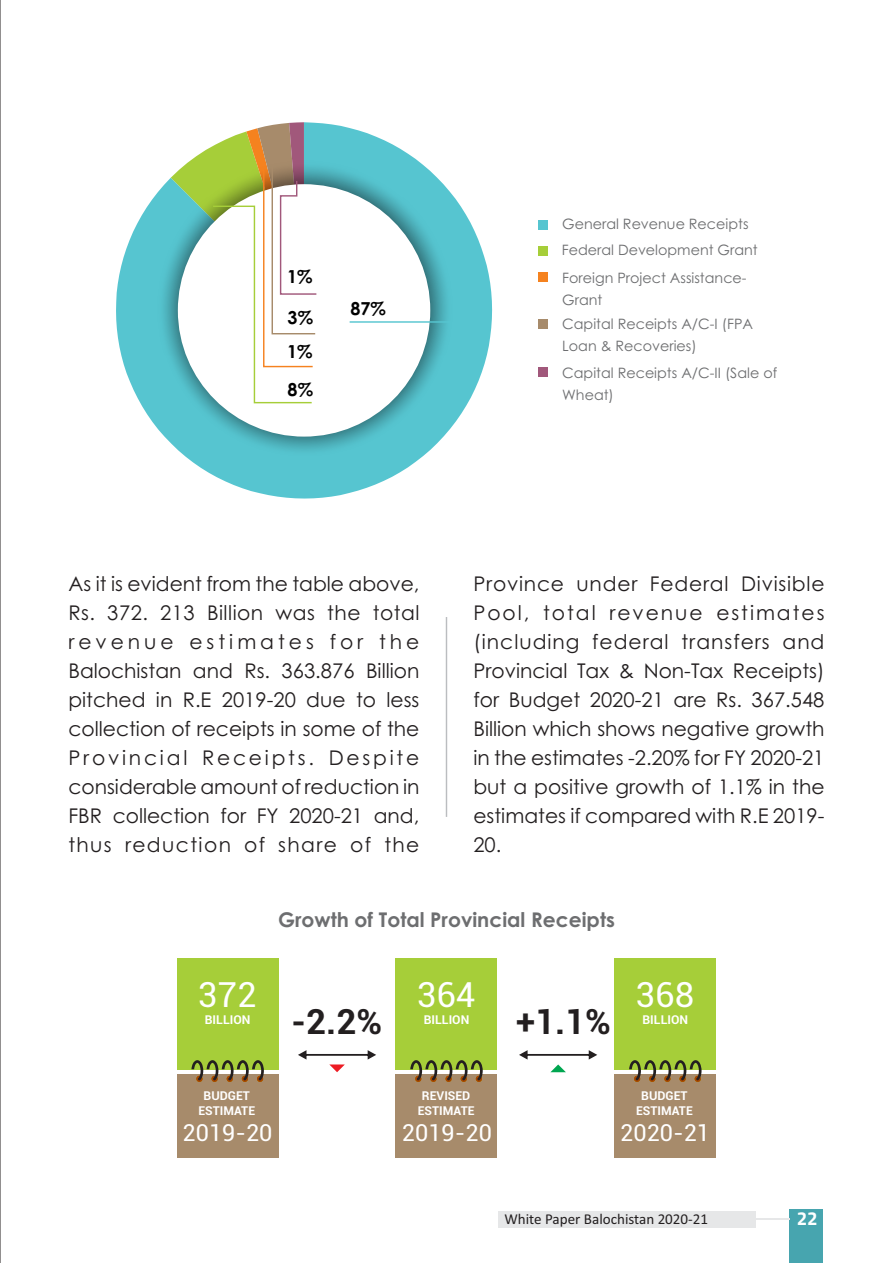
<style>
.page{position:relative;width:893px;height:1263px;background:#fff}
.page>*{position:absolute;margin:0;border:0;box-sizing:border-box;transform-origin:0 0}
.t1{font:700 34.8px "Roboto";color:#231f20}
.t2{font:34.8px "Roboto";color:#fff}
.t3{font:23.55px "Roboto";color:#fff}
.t4{font:20.25px/29px "Century Gothic";color:#231f20;text-align:justify}
.t5{font:700 20.25px "Century Gothic";color:#6d6e70}
.t6{font:700 18.9px "Titillium";color:#fff}
.t7{font:700 17.85px "Century Gothic";color:#000}
.t8{font:15.15px "Calibri";color:#231f20}
.t9{font:14.25px/21.9px "Century Gothic";color:#6d6e70}
.t10{font:700 12.15px/14.7px "Roboto";color:#fff;text-align:center}
</style>
<div class="page">
<hr style="left:446px;top:617px;width:1px;height:200px;background:#bbbdc0">
<div style="left:789px;top:1209px;width:34px;height:54px;background:#47a5af"></div>
<hr style="left:756px;top:1218px;width:33px;height:2px;background:#e6e7e8">
<div style="left:498px;top:1211px;width:258px;height:16px;background:#e6e7e8"></div>
<svg style="left:116px;top:123px;width:376px;height:375px"></svg>
<div style="left:140px;top:146px;width:328px;height:328px;background:#231f20;opacity:.69"></div>
<div style="left:178px;top:184px;width:252px;height:253px;background:#fff;border-radius:50%"></div>
<hr style="left:350px;top:321px;width:122px;height:2px;background:#56c5d0">
<div style="left:538px;top:220px;width:10px;height:9px;background:#56c5d0"></div>
<div style="left:538px;top:246px;width:10px;height:9px;background:#a6ce39"></div>
<div style="left:538px;top:272px;width:10px;height:10px;background:#f5821f"></div>
<div style="left:538px;top:319px;width:10px;height:9px;background:#a78b6b"></div>
<div style="left:538px;top:368px;width:10px;height:9px;background:#a1587b"></div>
<svg style="left:171px;top:122px;width:147px;height:282px"></svg>
<div style="left:177px;top:1074px;width:101px;height:84px;background:#a78b6b"></div>
<div style="left:177px;top:958px;width:101px;height:112px;background:#a6ce39"></div>
<svg style="left:191px;top:1060px;width:73px;height:22px"></svg>
<div style="left:396px;top:1074px;width:101px;height:84px;background:#a78b6b"></div>
<div style="left:396px;top:958px;width:101px;height:112px;background:#a6ce39"></div>
<svg style="left:410px;top:1060px;width:73px;height:22px"></svg>
<div style="left:614px;top:1074px;width:102px;height:84px;background:#a78b6b"></div>
<div style="left:614px;top:958px;width:102px;height:112px;background:#a6ce39"></div>
<svg style="left:629px;top:1060px;width:72px;height:22px"></svg>
<svg style="left:298px;top:1050px;width:78px;height:22px"></svg>
<svg style="left:519px;top:1050px;width:78px;height:22px"></svg>
<svg style="left:0;top:0;width:1px;height:1263px"></svg>
<p class="t7" style="left:287px;top:270px;width:27px">1%</p>
<p class="t7" style="left:288px;top:311px;width:27px">3%</p>
<p class="t7" style="left:287px;top:344px;width:27px">1%</p>
<p class="t7" style="left:288px;top:382px;width:27px">8%</p>
<p class="t7" style="left:350px;top:301px;width:37px">87%</p>
<p class="t9" style="left:562px;top:212px;width:197px;line-height:26.1px">General Revenue Receipts<br>Federal Development Grant</p>
<p class="t9" style="left:562px;top:268px;width:186px">Foreign Project Assistance-<br>Grant</p>
<p class="t9" style="left:562px;top:314px;width:192px">Capital Receipts A/C-I (FPA<br>Loan &amp; Recoveries)</p>
<p class="t9" style="left:562px;top:363px;width:216px">Capital Receipts A/C-II (Sale of<br>Wheat)</p>
<p class="t4" style="left:68px;top:571px;width:353px">As it is evident from the table above, Rs. 372. 213 Billion was the total revenue estimates for the Balochistan and Rs. 363.876 Billion pitched in R.E 2019-20 due to less collection of receipts in some of the Provincial Receipts. Despite considerable amount of reduction in FBR collection for FY 2020-21 and, thus reduction of share of the</p>
<p class="t4" style="left:473px;top:571px;width:353px">Province under Federal Divisible Pool, total revenue estimates (including federal transfers and Provincial Tax &amp; Non-Tax Receipts) for Budget 2020-21 are Rs. 367.548<br>Billion which shows negative growth in the estimates -2.20% for FY 2020-21 but a positive growth of 1.1% in the estimates if compared with R.E 2019- 20.</p>
<h1 class="t2" style="left:198px;top:981px;width:60px">372</h1>
<p class="t10" style="left:205px;top:1013px;width:47px">BILLION</p>
<p class="t10" style="left:198px;top:1090px;width:58px">BUDGET<br>ESTIMATE</p>
<p class="t5" style="left:278px;top:912px;width:338px">Growth of Total Provincial Receipts</p>
<h1 class="t2" style="left:417px;top:981px;width:60px">364</h1>
<p class="t10" style="left:424px;top:1013px;width:47px">BILLION</p>
<h1 class="t1" style="left:291px;top:1008px;width:93px">-2.2%</h1>
<h1 class="t1" style="left:516px;top:1008px;width:96px">+1.1%</h1>
<h1 class="t2" style="left:636px;top:981px;width:60px">368</h1>
<p class="t10" style="left:642px;top:1013px;width:47px">BILLION</p>
<p class="t10" style="left:418px;top:1090px;width:58px">REVISED<br>ESTIMATE</p>
<p class="t10" style="left:636px;top:1090px;width:58px">BUDGET<br>ESTIMATE</p>
<p class="t3" style="left:183px;top:1123px;width:91px">2019-20</p>
<p class="t3" style="left:402px;top:1123px;width:91px">2019-20</p>
<p class="t3" style="left:620px;top:1123px;width:91px">2020-21</p>
<p class="t8" style="left:504px;top:1212px;width:205px">White Paper Balochistan 2020-21</p>
<p class="t6" style="left:797px;top:1211px;width:23px">22</p>
</div>
